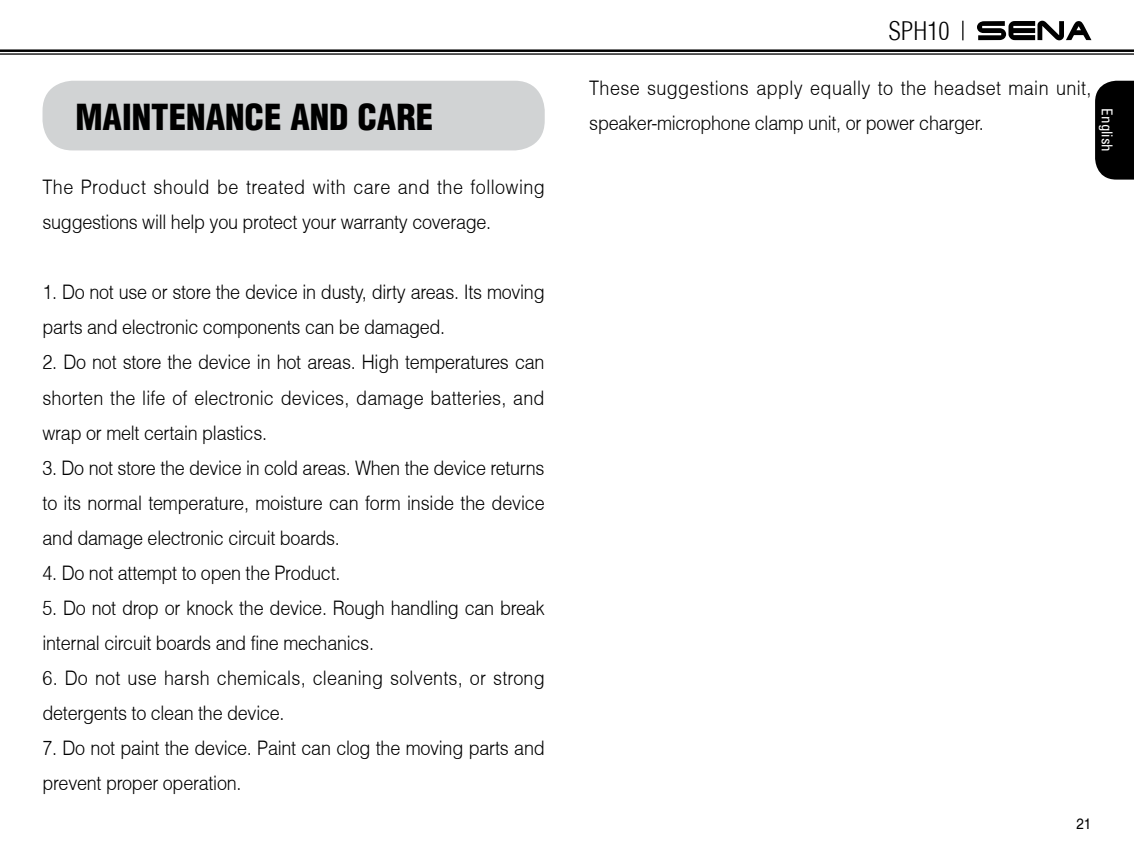
<style>
.page{position:relative;width:1134px;height:851px;background:#fff}
.page>*{position:absolute;margin:0;border:0;box-sizing:border-box;transform-origin:0 0}
.t1{font:900 condensed 35px "Helvetica";color:#000}
.t2{font:300 condensed 25px "Helvetica";color:#000}
.t3{font:300 20px/35px "Helvetica";letter-spacing:-.015em;color:#000;scale:.9 1}
.t4{font:300 20px/35px "Helvetica";letter-spacing:.02em;color:#000;scale:.9 1}
.t5{font:300 20px/35px "Helvetica";letter-spacing:.01em;color:#000;scale:.9 1}
.t6{font:condensed 15px "Univers";color:#fff}
.t7{font:15px "Helvetica";color:#000;scale:.9 1}
</style>
<div class="page">
<div style="left:1095px;top:81px;width:39px;height:98px;background:#000"></div>
<svg style="left:962px;top:21px;width:1px;height:19px"></svg>
<svg style="left:977px;top:21px;width:114px;height:19px"></svg>
<svg style="left:0;top:53px;width:1134px;height:1px"></svg>
<hr style="left:0;top:50px;width:1134px;height:2px;background:#000">
<hr style="left:0;top:54px;width:1134px;height:1px;background:#000">
<div style="left:43px;top:81px;width:502px;height:69px;background:#d1d3d4;border-radius:30px"></div>
<h1 class="t1" style="left:75px;top:95px;width:359px">MAINTENANCE AND CARE</h1>
<p class="t3" style="left:43px;top:169px;width:560px">The Product should be treated with care and the following suggestions will help you protect your warranty coverage.</p>
<p class="t3" style="left:43px;top:274px;width:559px">1. Do not use or store the device in dusty, dirty areas. Its moving parts and electronic components can be damaged.</p>
<p class="t3" style="left:43px;top:344px;width:559px;text-align:justify">2. Do not store the device in hot areas. High temperatures can shorten the life of electronic devices, damage batteries, and wrap or melt certain plastics.</p>
<p class="t3" style="left:43px;top:449px;width:559px;text-align:justify">3. Do not store the device in cold areas. When the device returns to its normal temperature, moisture can form inside the device and damage electronic circuit boards.</p>
<p class="t3" style="left:43px;top:554px;width:332px">4. Do not attempt to open the Product.</p>
<p class="t3" style="left:43px;top:589px;width:559px">5. Do not drop or knock the device. Rough handling can break internal circuit boards and fine mechanics.</p>
<p class="t5" style="left:43px;top:659px;width:560px">6. Do not use harsh chemicals, cleaning solvents, or strong detergents to clean the device.</p>
<p class="t3" style="left:43px;top:729px;width:559px">7. Do not paint the device. Paint can clog the moving parts and prevent proper operation.</p>
<p class="t2" style="left:888px;top:15px;width:63px">SPH10</p>
<p class="t4" style="left:589px;top:70px;width:560px">These suggestions apply equally to the headset main unit, speaker-microphone clamp unit, or power charger.</p>
<p class="t6" style="left:1117px;top:108px;width:45px;rotate:90deg">English</p>
<p class="t7" style="left:1076px;top:814px;width:18px">21</p>
</div>
